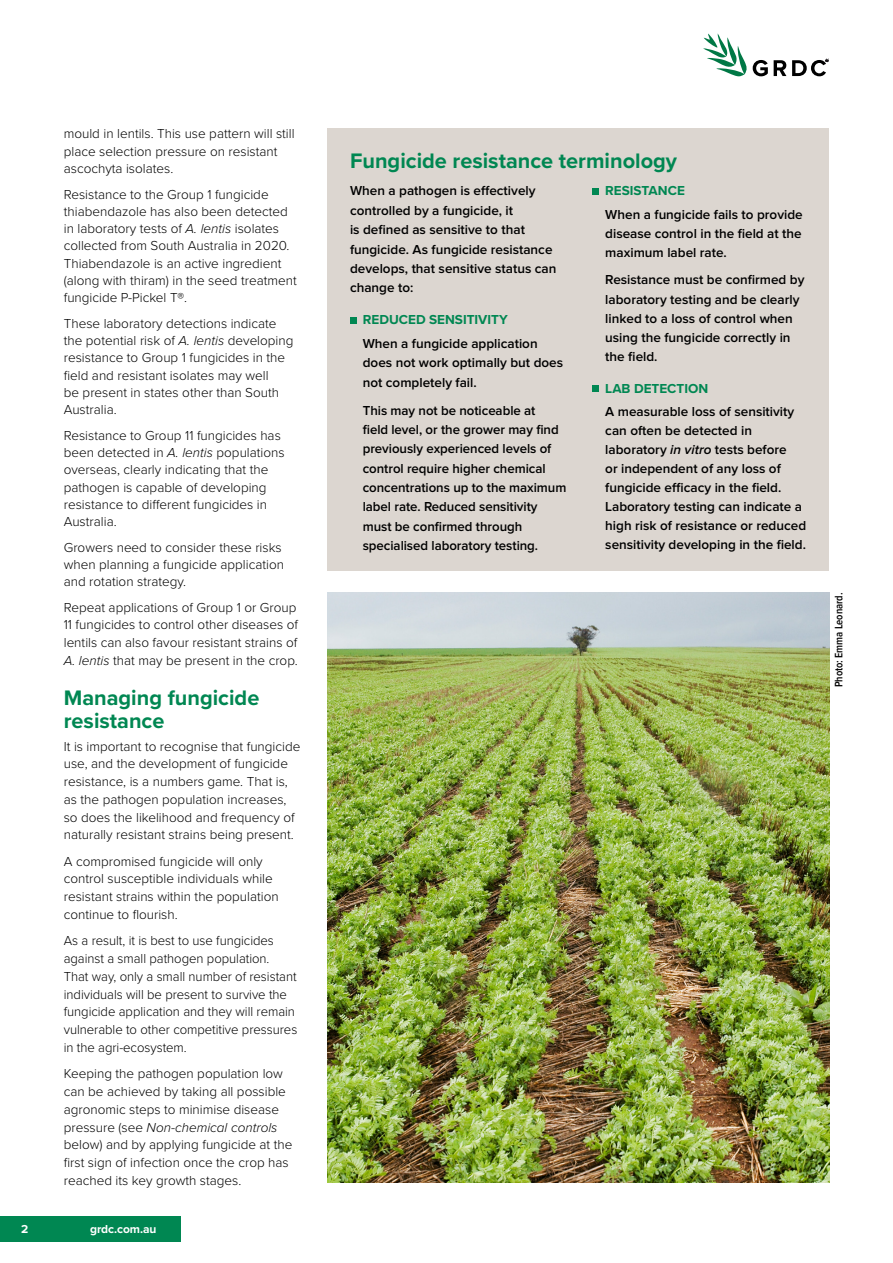
<style>
.page{position:relative;width:893px;height:1263px;background:#fff}
.page>*{position:absolute;margin:0;border:0;box-sizing:border-box;transform-origin:0 0}
.t1{font:700 21.75px/23.2px "Proxima Nova";color:#008752}
.t2{font:300 13.5px/17.2px "Proxima Nova";color:#000}
.t3{font:600 13.5px/19.4px "Proxima Nova";color:#000}
.t4{font:700 13.5px "Proxima Nova";color:#008752}
.t5{font:700 12px "Proxima Nova";letter-spacing:-.005em;color:#fff}
.t6{font:600 11.25px "Proxima Nova Cond";letter-spacing:-.005em;color:#000}
.s1{font-style:italic}
</style>
<div class="page">
<div style="left:0;top:1216px;width:181px;height:26px;background:#008752"></div>
<svg style="left:703px;top:33px;width:44px;height:44px"></svg>
<svg style="left:753px;top:60px;width:15px;height:16px"></svg>
<svg style="left:774px;top:60px;width:12px;height:16px"></svg>
<svg style="left:792px;top:60px;width:36px;height:16px"></svg>
<div style="left:327px;top:128px;width:502px;height:442px;background:#dcd6d0"></div>
<div style="left:350px;top:317px;width:7px;height:7px;background:#008752"></div>
<div style="left:592px;top:188px;width:7px;height:7px;background:#008752"></div>
<div style="left:592px;top:385px;width:7px;height:7px;background:#008752"></div>
<img style="left:327px;top:592px;width:502px;height:590px">
<p class="t2" style="left:64px;top:124px;width:232px">mould in lentils. This use pattern will still place selection pressure on resistant ascochyta isolates.</p>
<p class="t2" style="left:64px;top:185px;width:234px">Resistance to the Group 1 fungicide thiabendazole has also been detected in laboratory tests of <span class="s1">A. lentis</span> isolates collected from South Australia in 2020.<br>Thiabendazole is an active ingredient (along with thiram) in the seed treatment fungicide P-Pickel T®.</p>
<p class="t2" style="left:64px;top:314px;width:231px">These laboratory detections indicate the potential risk of <span class="s1">A. lentis</span> developing resistance to Group 1 fungicides in the field and resistant isolates may well<br>be present in states other than South Australia.</p>
<p class="t2" style="left:64px;top:426px;width:222px">Resistance to Group 11 fungicides has been detected in <span class="s1">A. lentis</span> populations overseas, clearly indicating that the pathogen is capable of developing resistance to different fungicides in Australia.</p>
<p class="t2" style="left:64px;top:538px;width:222px">Growers need to consider these risks when planning a fungicide application and rotation strategy.</p>
<p class="t2" style="left:64px;top:598px;width:236px">Repeat applications of Group 1 or Group 11 fungicides to control other diseases of lentils can also favour resistant strains of <span class="s1">A. lentis</span> that may be present in the crop.</p>
<h1 class="t1" style="left:64px;top:685px;width:197px">Managing fungicide resistance</h1>
<p class="t2" style="left:64px;top:736px;width:238px;line-height:17.9px">It is important to recognise that fungicide use, and the development of fungicide resistance, is a numbers game. That is, as the pathogen population increases, so does the likelihood and frequency of naturally resistant strains being present.</p>
<p class="t2" style="left:64px;top:851px;width:216px;line-height:17.9px">A compromised fungicide will only control susceptible individuals while resistant strains within the population continue to flourish.</p>
<p class="t2" style="left:64px;top:931px;width:235px;line-height:17.9px">As a result, it is best to use fungicides against a small pathogen population.<br>That way, only a small number of resistant individuals will be present to survive the fungicide application and they will remain vulnerable to other competitive pressures in the agri-ecosystem.</p>
<p class="t2" style="left:64px;top:1064px;width:230px;line-height:17.9px">Keeping the pathogen population low can be achieved by taking all possible agronomic steps to minimise disease pressure (see <span class="s1">Non-chemical controls </span>below) and by applying fungicide at the first sign of infection once the crop has reached its key growth stages.</p>
<p class="t5" style="left:21px;top:1220px;width:9px">2</p>
<p class="t5" style="left:90px;top:1220px;width:68px">grdc.com.au</p>
<h1 class="t1" style="left:350px;top:148px;width:329px">Fungicide resistance terminology</h1>
<p class="t3" style="left:350px;top:182px;width:208px">When a pathogen is effectively controlled by a fungicide, it<br>is defined as sensitive to that fungicide. As fungicide resistance develops, that sensitive status can change to:</p>
<p class="t4" style="left:363px;top:310px;width:147px">REDUCED SENSITIVITY</p>
<p class="t3" style="left:363px;top:334px;width:202px">When a fungicide application does not work optimally but does not completely fail.</p>
<p class="t3" style="left:363px;top:401px;width:205px">This may not be noticeable at<br>field level, or the grower may find previously experienced levels of control require higher chemical concentrations up to the maximum label rate. Reduced sensitivity must be confirmed through specialised laboratory testing.</p>
<p class="t4" style="left:605px;top:181px;width:81px">RESISTANCE</p>
<p class="t3" style="left:605px;top:205px;width:199px;text-align:justify">When a fungicide fails to provide disease control in the field at the maximum label rate.</p>
<p class="t3" style="left:605px;top:271px;width:201px">Resistance must be confirmed by laboratory testing and be clearly linked to a loss of control when using the fungicide correctly in the field.</p>
<p class="t4" style="left:605px;top:378px;width:104px">LAB DETECTION</p>
<p class="t3" style="left:605px;top:402px;width:202px">A measurable loss of sensitivity can often be detected in laboratory <span class="s1">in vitro</span> tests before<br>or independent of any loss of fungicide efficacy in the field.<br>Laboratory testing can indicate a high risk of resistance or reduced sensitivity developing in the field.</p>
<p class="t6" style="left:830px;top:687px;width:96px;rotate:-90deg">Photo: Emma Leonard.</p>
</div>
